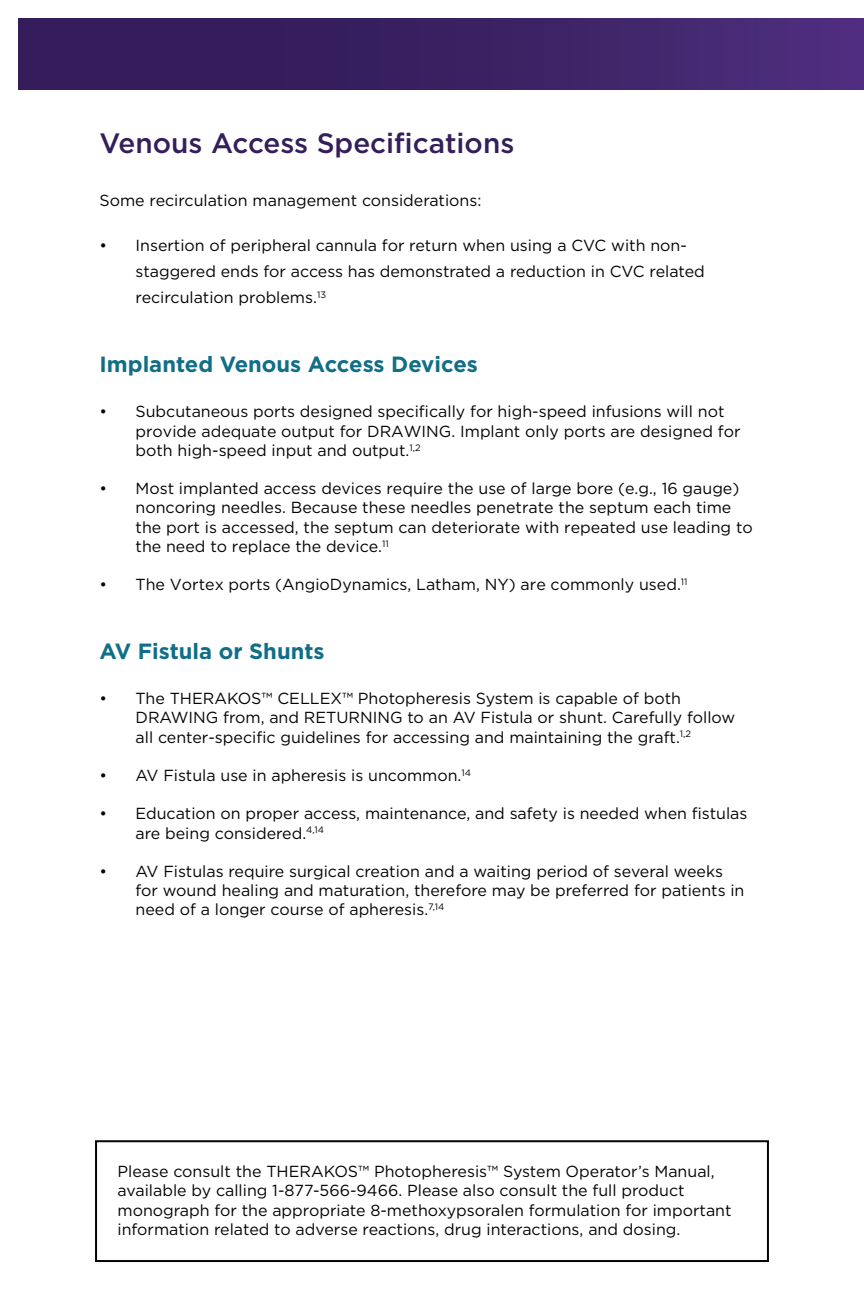
<style>
.page{position:relative;width:864px;height:1296px;background:#fff}
.page>*{position:absolute;margin:0;border:0;box-sizing:border-box;transform-origin:0 0}
.t1{font:500 28px "Gotham";color:#351e5c}
.t2{font:700 22px "Gotham";color:#106e87}
.t3{font:16px/19.2px "Gotham";color:#040503}
</style>
<div class="page">
<img style="left:18px;top:18px;width:846px;height:72px">
<div style="left:95px;top:1140px;width:674px;height:122px;border:2px solid #040503"></div>
<h1 class="t1" style="left:100px;top:125px;width:416px">Venous Access Specifications</h1>
<p class="t3" style="left:100px;top:191px;width:383px">Some recirculation management considerations:</p>
<p class="t3" style="left:136px;top:232px;width:571px;line-height:26px;text-indent:-36px">• Insertion of peripheral cannula for return when using a CVC with non&shy;staggered ends for access has demonstrated a reduction in CVC related recirculation problems.<sup>13</sup></p>
<h2 class="t2" style="left:100px;top:349px;width:380px">Implanted Venous Access Devices</h2>
<p class="t3" style="left:136px;top:402px;width:607px;text-indent:-36px">• Subcutaneous ports designed specifically for high-speed infusions will not provide adequate output for DRAWING. Implant only ports are designed for both high-speed input and output.<sup>1,2</sup></p>
<p class="t3" style="left:136px;top:479px;width:619px;text-indent:-36px">• Most implanted access devices require the use of large bore (e.g., 16 gauge) noncoring needles. Because these needles penetrate the septum each time the port is accessed, the septum can deteriorate with repeated use leading to the need to replace the device.<sup>11</sup></p>
<p class="t3" style="left:100px;top:575px;width:590px">• The Vortex ports (AngioDynamics, Latham, NY) are commonly used.<sup>11</sup></p>
<h2 class="t2" style="left:100px;top:636px;width:227px">AV Fistula or Shunts</h2>
<p class="t3" style="left:136px;top:689px;width:601px;text-indent:-36px">• The THERAKOS™ CELLEX™ Photopheresis System is capable of both<br>DRAWING from, and RETURNING to an AV Fistula or shunt. Carefully follow all center-specific guidelines for accessing and maintaining the graft.<sup>1,2</sup></p>
<p class="t3" style="left:100px;top:765px;width:373px">• AV Fistula use in apheresis is uncommon.<sup>14</sup></p>
<p class="t3" style="left:136px;top:804px;width:613px;text-indent:-36px">• Education on proper access, maintenance, and safety is needed when fistulas are being considered.<sup>4,14</sup></p>
<p class="t3" style="left:136px;top:861px;width:610px;text-indent:-36px">• AV Fistulas require surgical creation and a waiting period of several weeks for wound healing and maturation, therefore may be preferred for patients in need of a longer course of apheresis.<sup>7,14</sup></p>
<p class="t3" style="left:118px;top:1162px;width:616px">Please consult the THERAKOS™ Photopheresis™ System Operator’s Manual, available by calling 1-877-566-9466. Please also consult the full product monograph for the appropriate 8-methoxypsoralen formulation for important information related to adverse reactions, drug interactions, and dosing.</p>
</div>
